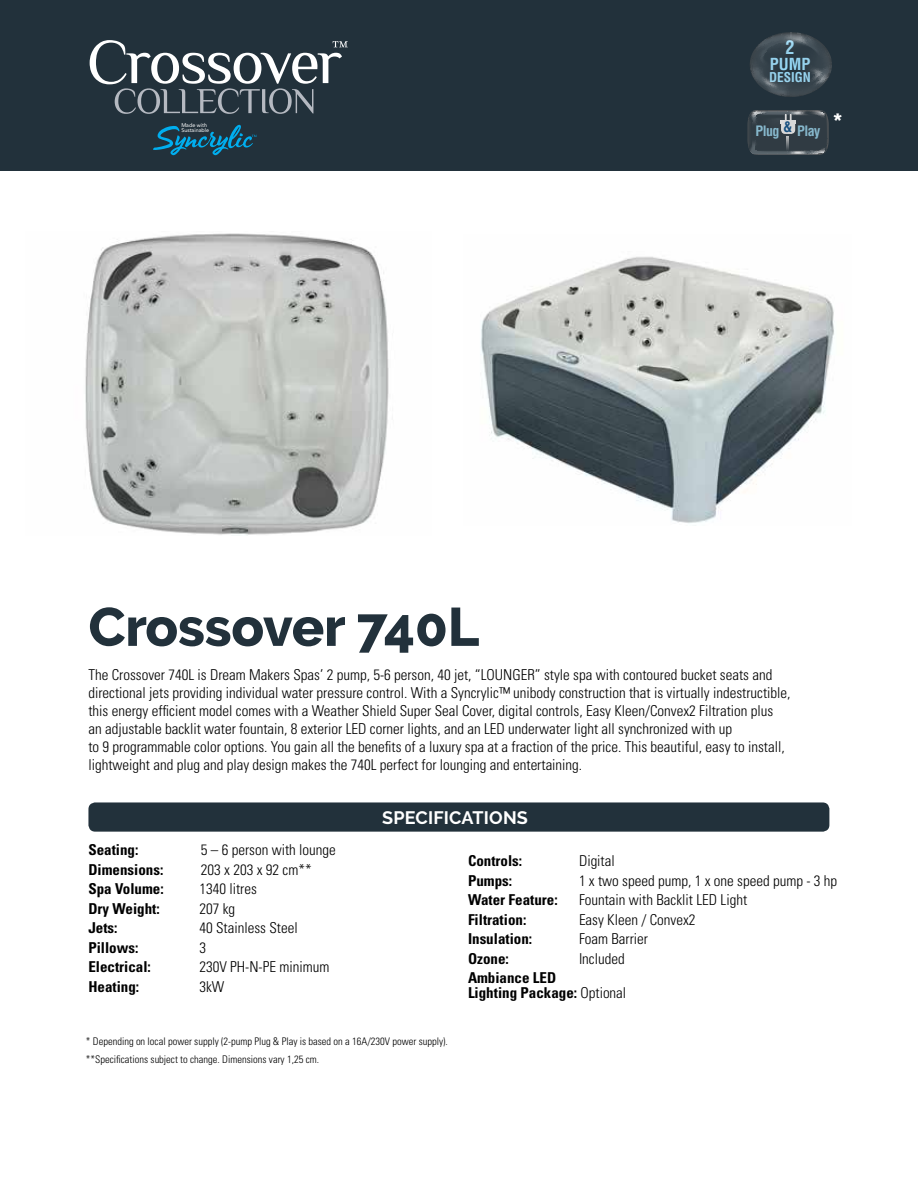
<style>
.page{position:relative;width:918px;height:1188px;background:#fff}
.page>*{position:absolute;margin:0;border:0;box-sizing:border-box;transform-origin:0 0}
.t1{font:800 54px "Raleway";letter-spacing:-.005em;color:#22313b}
.t2{font:700 condensed 18.3px "Helvetica LT Std";color:#97daf8}
.t3{font:700 18px "Raleway";letter-spacing:.01em;color:#fff}
.t4{font:700 condensed 16.2px "Helvetica LT Std";color:#97daf8}
.t5{font:300 condensed 15px/18px "Univers";color:#000}
.t6{font:700 condensed 15px/15px "Univers";color:#000}
.t7{font:700 condensed 14.1px "Helvetica LT Std";letter-spacing:-.04em;color:#94d5f0}
.t8{font:700 condensed 13.2px "Helvetica LT Std";color:#97daf8}
.t9{font:300 condensed 10.5px/18px "Univers";color:#000}
.t10{font:5.4px/5.4px "Avenir";color:#fff}
.s1{font-family:"Raleway";font-weight:800;font-stretch:normal;font-size:30px;color:#fff}
.s2{font-weight:300}
</style>
<div class="page">
<div style="left:0;top:0;width:918px;height:171px;background:#22313b"></div>
<svg style="left:153px;top:125px;width:104px;height:30px"></svg>
<div style="left:88px;top:802px;width:741px;height:30px;background:#22313b;border-radius:7px"></div>
<svg style="left:90px;top:40px;width:258px;height:74px"></svg>
<img style="left:481px;top:256px;width:353px;height:267px">
<img style="left:85px;top:233px;width:304px;height:303px">
<svg style="left:750px;top:32px;width:82px;height:65px"></svg>
<svg style="left:748px;top:110px;width:81px;height:45px"></svg>
<p class="t10" style="left:181px;top:122px;width:29px">Made with<br>Sustainable</p>
<p class="t2" style="left:786px;top:36px;width:11px">2</p>
<p class="t4" style="left:770px;top:54px;width:42px">PUMP</p>
<p class="t8" style="left:769px;top:69px;width:43px">DESIGN</p>
<p class="t7" style="left:756px;top:122px;width:89px">Plug <sup>&amp;</sup> Play <span class="s1">*</span></p>
<h1 class="t1" style="left:88px;top:596px;width:392px">Crossover 740L</h1>
<p class="t5" style="left:88px;top:666px;width:704px">The Crossover 740L is Dream Makers Spas’ 2 pump, 5-6 person, 40 jet, “LOUNGER” style spa with contoured bucket seats and directional jets providing individual water pressure control. With a Syncrylic™ unibody construction that is virtually indestructible, this energy efficient model comes with a Weather Shield Super Seal Cover, digital controls, Easy Kleen/Convex2 Filtration plus<br>an adjustable backlit water fountain, 8 exterior LED corner lights, and an LED underwater light all synchronized with up<br>to 9 programmable color options. You gain all the benefits of a luxury spa at a fraction of the price. This beautiful, easy to install, lightweight and plug and play design makes the 740L perfect for lounging and entertaining.</p>
<p class="t3" style="left:382px;top:807px;width:147px">SPECIFICATIONS</p>
<p class="t6" style="left:468px;top:853px;width:56px">Controls:</p>
<p class="t5" style="left:579px;top:852px;width:37px">Digital</p>
<p class="t6" style="left:468px;top:873px;width:46px">Pumps:</p>
<p class="t5" style="left:579px;top:871px;width:260px">1 x two speed pump, 1 x one speed pump - 3 hp</p>
<p class="t6" style="left:468px;top:892px;width:91px">Water Feature:</p>
<p class="t5" style="left:579px;top:891px;width:170px">Fountain with Backlit LED Light</p>
<p class="t6" style="left:468px;top:912px;width:60px">Filtration:</p>
<p class="t5" style="left:579px;top:910px;width:118px">Easy Kleen / Convex2</p>
<p class="t6" style="left:468px;top:931px;width:66px">Insulation:</p>
<p class="t5" style="left:579px;top:930px;width:71px">Foam Barrier</p>
<p class="t6" style="left:468px;top:951px;width:42px">Ozone:</p>
<p class="t5" style="left:579px;top:949px;width:47px">Included</p>
<p class="t6" style="left:468px;top:970px;width:160px">Ambiance LED<br>Lighting Package: <span class="s2">Optional</span></p>
<p class="t9" style="left:86px;top:1032px;width:364px">* Depending on local power supply (2-pump Plug &amp; Play is based on a 16A/230V power supply). **Specifications subject to change. Dimensions vary 1,25 cm.</p>
<p class="t6" style="left:88px;top:842px;width:52px">Seating:</p>
<p class="t5" style="left:201px;top:841px;width:136px">5 – 6 person with lounge</p>
<p class="t6" style="left:88px;top:862px;width:76px">Dimensions:</p>
<p class="t5" style="left:201px;top:860px;width:112px">203 x 203 x 92 cm**</p>
<p class="t6" style="left:88px;top:881px;width:77px">Spa Volume:</p>
<p class="t5" style="left:199px;top:880px;width:59px">1340 litres</p>
<p class="t6" style="left:88px;top:901px;width:73px">Dry Weight:</p>
<p class="t5" style="left:199px;top:899px;width:37px">207 kg</p>
<p class="t6" style="left:88px;top:920px;width:31px">Jets:</p>
<p class="t5" style="left:199px;top:919px;width:100px">40 Stainless Steel</p>
<p class="t6" style="left:88px;top:940px;width:52px">Pillows:</p>
<p class="t5" style="left:199px;top:938px;width:8px">3</p>
<p class="t6" style="left:88px;top:959px;width:64px">Electrical:</p>
<p class="t5" style="left:199px;top:958px;width:131px">230V PH-N-PE minimum</p>
<p class="t6" style="left:88px;top:979px;width:52px">Heating:</p>
<p class="t5" style="left:199px;top:977px;width:26px">3kW</p>
</div>
